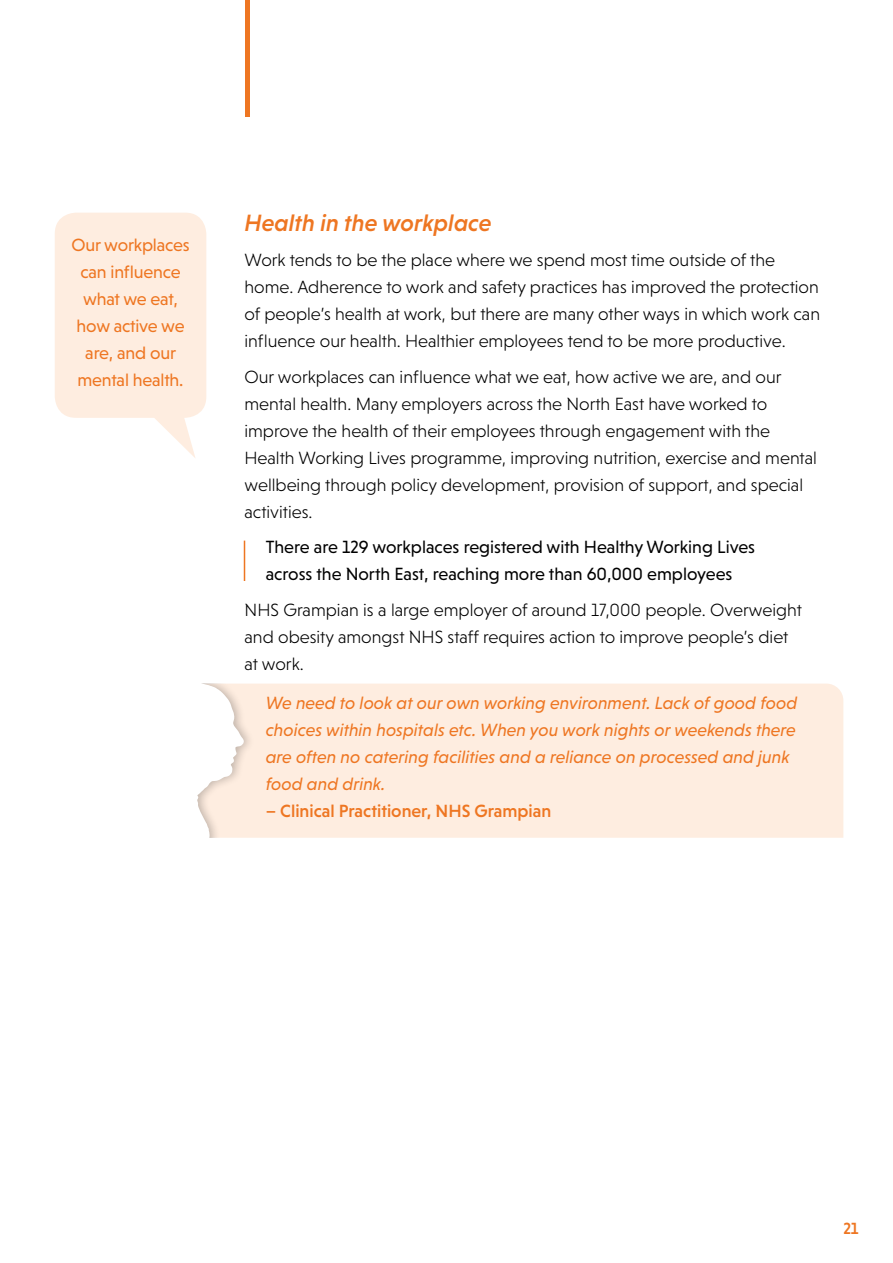
<style>
.page{position:relative;width:893px;height:1263px;background:#fff}
.page>*{position:absolute;margin:0;border:0;box-sizing:border-box;transform-origin:0 0}
.t1{font:italic 500 24px "Niveau Grotesk";color:#ee7622}
.t2{font:300 18px/27px "Niveau Grotesk";color:#000}
.t3{font:italic 18px/27px "Niveau Grotesk";color:#ee7622}
.t4{font:18px/27px "Niveau Grotesk";color:#000}
.t5{font:18px/27px "Niveau Grotesk";letter-spacing:-.01em;color:#ee7622;text-align:center}
.t6{font:500 18px "Niveau Grotesk";color:#ee7622}
.t7{font:500 16.5px "Niveau Grotesk";color:#ee7622}
</style>
<div class="page">
<div style="left:255px;top:684px;width:588px;height:154px;background:#feede0"></div>
<div style="left:182px;top:684px;width:73px;height:154px;background:#feede0"></div>
<svg style="left:182px;top:684px;width:62px;height:154px"></svg>
<hr style="left:245px;top:0;width:4px;height:116px;background:#ee7622">
<hr style="left:244px;top:541px;width:1px;height:40px;background:#ee7622">
<svg style="left:55px;top:213px;width:151px;height:245px"></svg>
<p class="t5" style="left:71px;top:232px;width:120px">Our workplaces can influence what we eat, how active we are, and our mental health.</p>
<h1 class="t1" style="left:244px;top:209px;width:249px">Health in the workplace</h1>
<p class="t2" style="left:244px;top:246px;width:577px">Work tends to be the place where we spend most time outside of the home. Adherence to work and safety practices has improved the protection of people’s health at work, but there are many other ways in which work can influence our health. Healthier employees tend to be more productive.</p>
<p class="t2" style="left:244px;top:363px;width:574px">Our workplaces can influence what we eat, how active we are, and our mental health. Many employers across the North East have worked to improve the health of their employees through engagement with the Health Working Lives programme, improving nutrition, exercise and mental wellbeing through policy development, provision of support, and special activities.</p>
<p class="t4" style="left:266px;top:533px;width:491px">There are 129 workplaces registered with Healthy Working Lives across the North East, reaching more than 60,000 employees</p>
<p class="t2" style="left:244px;top:596px;width:559px">NHS Grampian is a large employer of around 17,000 people. Overweight and obesity amongst NHS staff requires action to improve people’s diet at work.</p>
<p class="t3" style="left:266px;top:690px;width:533px">We need to look at our own working environment. Lack of good food choices within hospitals etc. When you work nights or weekends there are often no catering facilities and a reliance on processed and junk food and drink.</p>
<p class="t6" style="left:266px;top:801px;width:287px">– Clinical Practitioner, NHS Grampian</p>
<p class="t7" style="left:843px;top:1219px;width:17px">21</p>
</div>
